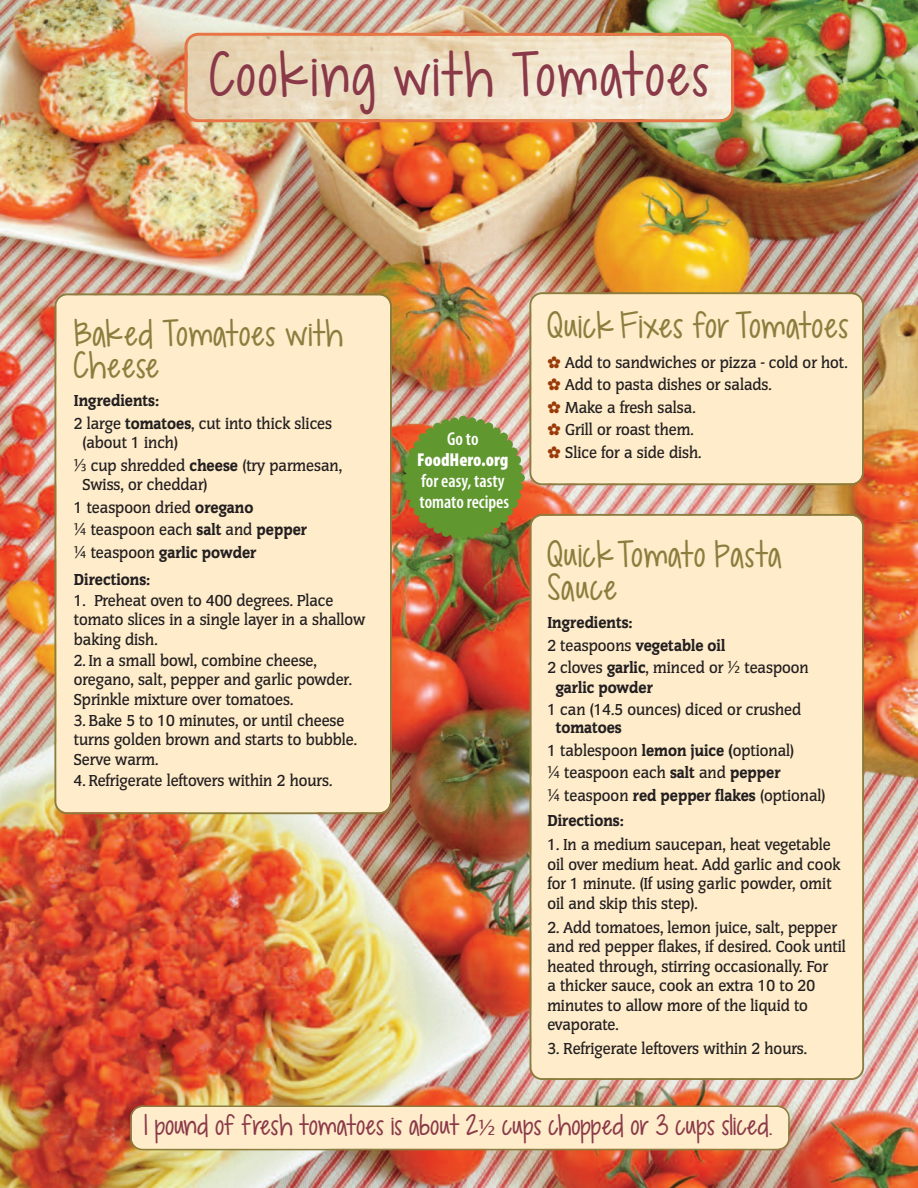
<style>
.page{position:relative;width:918px;height:1188px;background:#fff}
.page>*{position:absolute;margin:0;border:0;box-sizing:border-box;transform-origin:0 0}
.t1{font:45.3px "KG Dropsof Jupiter";letter-spacing:.04em;color:#8a3949}
.t2{font:27px/33px "KG Dropsof Jupiter";letter-spacing:.015em;color:#8b7d3d}
.t3{font:21px "KG Dropsof Jupiter";color:#8a3949}
.t4{font:600 condensed 18.75px/21px "Myriad Pro";color:#fff}
.t5{font:900 condensed 18.75px "Myriad Pro";color:#fff}
.t6{font:500 16.5px/19.5px "Congress EF";color:#231f20;scale:.96 1}
.t7{font:900 16.5px/22.5px "Congress LT Std";color:#231f20;scale:.96 1}
.s1{font-family:"Congress LT Std";font-weight:900}
.s2{font-family:"Lucida Grande";font-weight:400}
.s3{font-family:"Congress EF";font-weight:500}
.s4{color:#9a3908}
.s5{font-family:"Lucida Grande"}
</style>
<div class="page">
<img style="left:0;top:0;width:918px;height:1188px">
<svg style="left:130px;top:1106px;width:660px;height:44px;background:#f7e5c1"></svg>
<svg style="left:184px;top:33px;width:550px;height:89px;background:#ecd6bb"></svg>
<div style="left:529px;top:292px;width:335px;height:193px;background:#feecca"></div>
<div style="left:530px;top:514px;width:334px;height:566px;background:#feecca"></div>
<div style="left:54px;top:293px;width:338px;height:521px;background:#feecca"></div>
<img style="left:402px;top:416px;width:123px;height:124px">
<h1 class="t1" style="left:210px;top:39px;width:501px">Cooking with Tomatoes</h1>
<h2 class="t2" style="left:74px;top:319px;width:271px;line-height:31.5px">Baked Tomatoes with<br>Cheese</h2>
<p class="t7" style="left:74px;top:389px;width:91px">Ingredients:</p>
<p class="t6" style="left:82px;top:415px;width:262px;text-indent:-8px">2 large <span class="s1">tomatoes</span>, cut into thick slices (about 1 inch)</p>
<p class="t6" style="left:82px;top:457px;width:272px;text-indent:-8px"><span class="s2">⅓</span> cup shredded <span class="s1">cheese</span> (try parmesan,<br>Swiss, or cheddar)</p>
<p class="t6" style="left:74px;top:497px;width:245px;line-height:22.5px">1 teaspoon dried <span class="s1">oregano<br></span><span class="s2">¼</span> teaspoon each <span class="s1">salt</span> and <span class="s1">pepper</span></p>
<p class="t7" style="left:74px;top:539px;width:192px;line-height:27px"><span class="s2">¼</span> <span class="s3">teaspoon</span> garlic powder<br>Directions:</p>
<p class="t6" style="left:74px;top:592px;width:305px">1. Preheat oven to 400 degrees. Place tomato slices in a single layer in a shallow baking dish.</p>
<p class="t6" style="left:74px;top:652px;width:291px">2. In a small bowl, combine cheese, oregano, salt, pepper and garlic powder.<br>Sprinkle mixture over tomatoes.</p>
<p class="t6" style="left:74px;top:712px;width:297px">3. Bake 5 to 10 minutes, or until cheese turns golden brown and starts to bubble.<br>Serve warm.</p>
<p class="t6" style="left:74px;top:772px;width:271px">4. Refrigerate leftovers within 2 hours.</p>
<p class="t4" style="left:447px;top:430px;width:33px">Go to</p>
<p class="t5" style="left:417px;top:453px;width:93px">FoodHero.org</p>
<p class="t4" style="left:420px;top:472px;width:91px">for easy, tasty tomato recipes</p>
<h2 class="t2" style="left:547px;top:310px;width:303px">Quick Fixes for Tomatoes</h2>
<p class="t6" style="left:547px;top:352px;width:314px;line-height:22.5px"><span class="s4">✿</span> Add to sandwiches or pizza - cold or hot. <span class="s4">✿</span> Add to pasta dishes or salads.<br><span class="s4">✿</span> Make a fresh salsa.<br><span class="s4">✿</span> Grill or roast them.<br><span class="s4">✿</span> Slice for a side dish.</p>
<h2 class="t2" style="left:547px;top:539px;width:236px">QuickTomato Pasta<br>Sauce</h2>
<p class="t7" style="left:547px;top:611px;width:187px">Ingredients:<br><span class="s3">2 teaspoons</span> vegetable oil</p>
<p class="t6" style="left:547px;top:659px;width:274px">2 cloves <span class="s1">garlic</span>, minced or <span class="s2">½</span> teaspoon</p>
<p class="t7" style="left:556px;top:676px;width:103px">garlic powder</p>
<p class="t6" style="left:547px;top:701px;width:266px">1 can (14.5 ounces) diced or crushed</p>
<p class="t7" style="left:556px;top:716px;width:70px">tomatoes</p>
<p class="t6" style="left:547px;top:740px;width:291px;line-height:22.5px">1 tablespoon <span class="s1">lemon juice (</span>optional)<br><span class="s2">¼</span> teaspoon each <span class="s1">salt</span> and <span class="s1">pepper<br></span><span class="s2">¼</span> teaspoon <span class="s1">red pepper flakes</span> (optional)</p>
<p class="t7" style="left:547px;top:809px;width:81px">Directions:</p>
<p class="t6" style="left:547px;top:836px;width:307px">1. In a medium saucepan, heat vegetable oil over medium heat. Add garlic and cook for 1 minute. (If using garlic powder, omit oil and skip this step).</p>
<p class="t6" style="left:547px;top:919px;width:312px">2. Add tomatoes, lemon juice, salt, pepper and red pepper flakes, if desired. Cook until heated through, stirring occasionally. For<br>a thicker sauce, cook an extra 10 to 20 minutes to allow more of the liquid to evaporate.</p>
<p class="t6" style="left:547px;top:1040px;width:272px">3. Refrigerate leftovers within 2 hours.</p>
<p class="t3" style="left:144px;top:1109px;width:630px">1 pound of fresh tomatoes is about 2<span class="s5">½</span> cups chopped or 3 cups sliced.</p>
</div>
